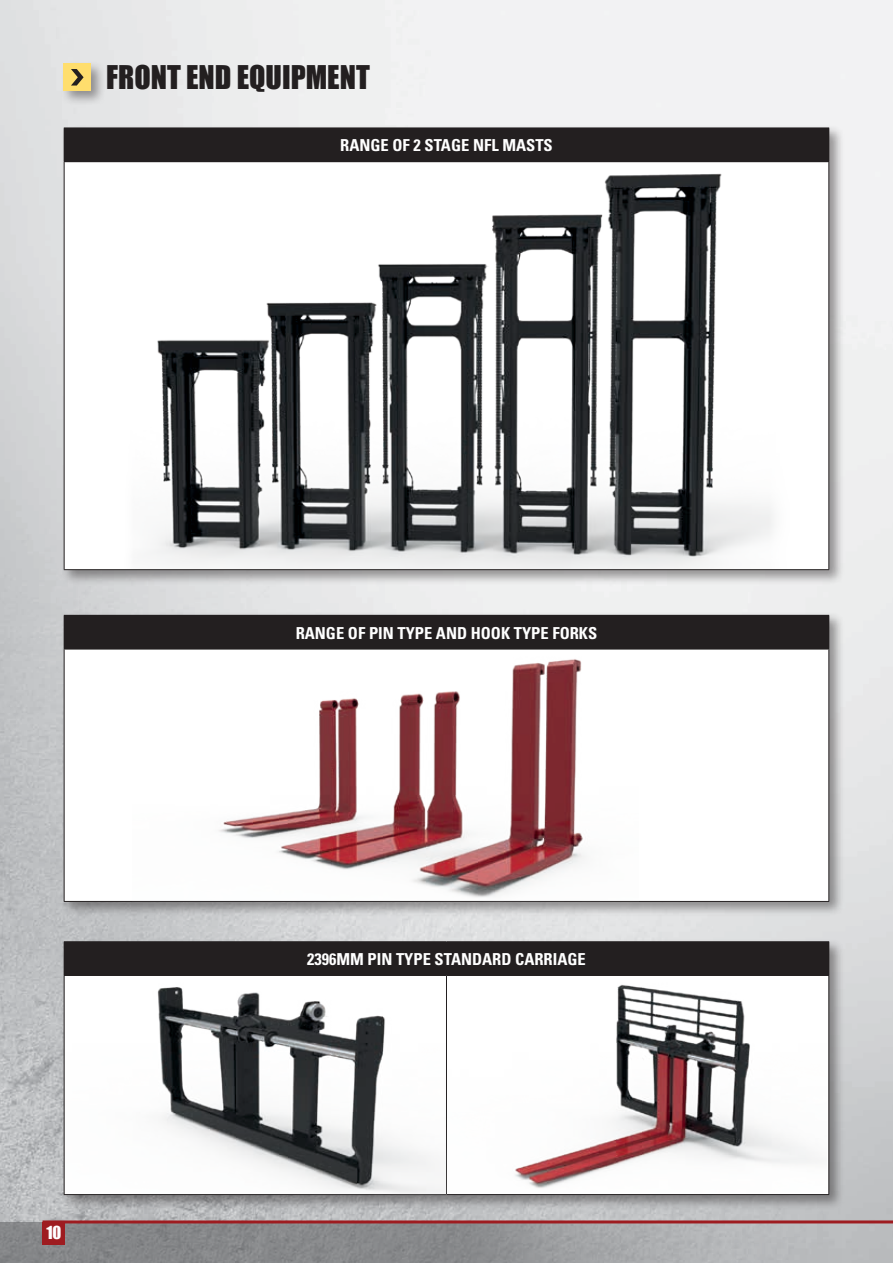
<style>
.page{position:relative;width:893px;height:1263px;background:#fff}
.page>*{position:absolute;margin:0;border:0;box-sizing:border-box;transform-origin:0 0}
.t1{font:30px "Impact";color:#231f20}
.t2{font:700 condensed 16.5px "Univers";color:#fff}
.t3{font:16.5px "Impact";color:#fff}
</style>
<div class="page">
<img style="left:0;top:0;width:893px;height:1222px">
<svg style="left:0;top:1222px;width:893px;height:41px;background:#97979a"></svg>
<hr style="left:43px;top:1220px;width:850px;height:3px;background:#9e1c20">
<div style="left:43px;top:1222px;width:22px;height:23px;background:#9e1c20"></div>
<div style="left:61px;top:61px;width:45px;height:45px;background:#231f20;opacity:.45"></div>
<div style="left:64px;top:64px;width:27px;height:27px;background:#ffde6d"></div>
<svg style="left:71px;top:69px;width:13px;height:17px"></svg>
<div style="left:60px;top:125px;width:784px;height:460px;background:#231f20;opacity:.45"></div>
<div style="left:64px;top:128px;width:765px;height:34px;background:#231f20"></div>
<div style="left:64px;top:162px;width:765px;height:408px;background:#fff"></div>
<hr style="left:64px;top:162px;width:1px;height:407px;background:#231f20">
<hr style="left:828px;top:162px;width:1px;height:407px;background:#231f20">
<hr style="left:64px;top:569px;width:765px;height:1px;background:#231f20">
<div style="left:60px;top:612px;width:784px;height:305px;background:#231f20;opacity:.45"></div>
<div style="left:64px;top:615px;width:765px;height:34px;background:#231f20"></div>
<div style="left:64px;top:649px;width:765px;height:252px;background:#fff"></div>
<hr style="left:64px;top:649px;width:765px;height:1px;background:#231f20">
<hr style="left:64px;top:649px;width:1px;height:252px;background:#231f20">
<hr style="left:828px;top:649px;width:1px;height:252px;background:#231f20">
<hr style="left:64px;top:901px;width:765px;height:1px;background:#231f20">
<div style="left:60px;top:938px;width:784px;height:272px;background:#231f20;opacity:.45"></div>
<div style="left:64px;top:942px;width:765px;height:33px;background:#231f20"></div>
<hr style="left:64px;top:941px;width:382px;height:1px;background:#231f20">
<hr style="left:446px;top:941px;width:383px;height:1px;background:#231f20">
<hr style="left:64px;top:975px;width:382px;height:1px;background:#231f20">
<hr style="left:64px;top:976px;width:1px;height:218px;background:#231f20">
<hr style="left:446px;top:975px;width:383px;height:1px;background:#231f20">
<hr style="left:828px;top:976px;width:1px;height:218px;background:#231f20">
<hr style="left:64px;top:1194px;width:382px;height:1px;background:#231f20">
<hr style="left:446px;top:1194px;width:383px;height:1px;background:#231f20">
<img style="left:122px;top:162px;width:672px;height:407px">
<img style="left:65px;top:976px;width:762px;height:218px">
<img style="left:133px;top:659px;width:505px;height:242px">
<h1 class="t1" style="left:106px;top:54px;width:265px">FRONT END EQUIPMENT</h1>
<p class="t2" style="left:340px;top:135px;width:214px">RANGE OF 2 STAGE NFL MASTS</p>
<p class="t3" style="left:46px;top:1220px;width:17px">10</p>
<p class="t2" style="left:296px;top:623px;width:303px">RANGE OF PIN TYPE AND HOOK TYPE FORKS</p>
<p class="t2" style="left:307px;top:949px;width:280px">2396MM PIN TYPE STANDARD CARRIAGE</p>
</div>
